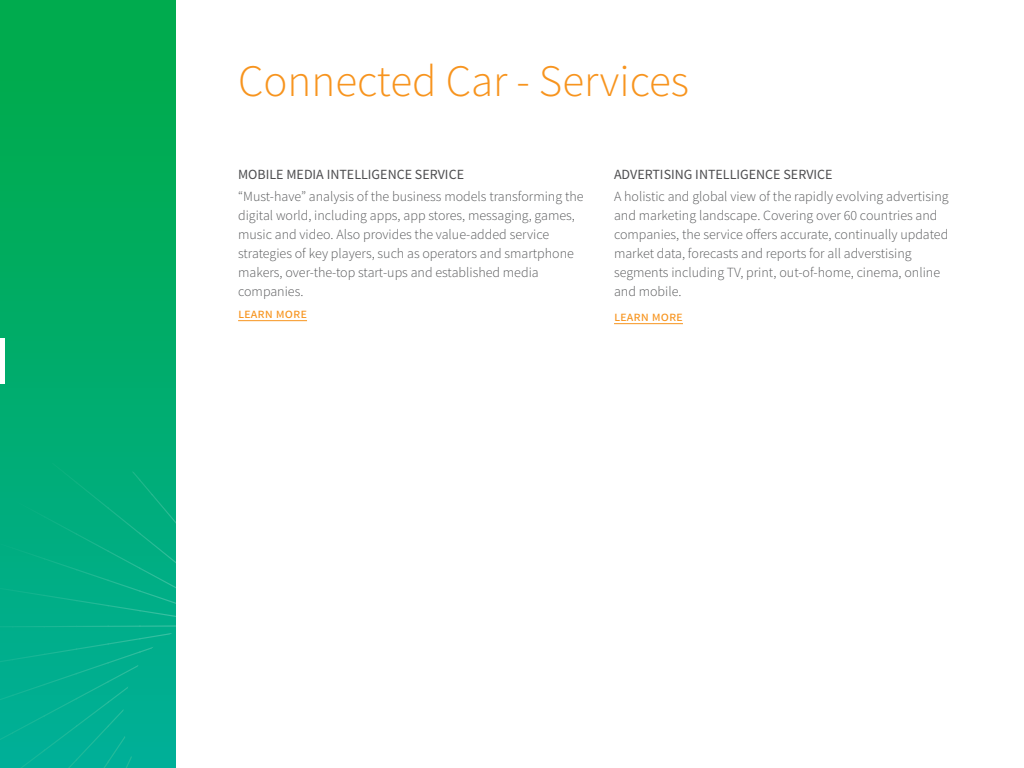
<style>
.page{position:relative;width:1024px;height:768px;background:#fff}
.page>*{position:absolute;margin:0;border:0;box-sizing:border-box;transform-origin:0 0}
.t1{font:300 45px "Source Sans Pro";color:#f7941e}
.t2{font:300 14px/19px "Source Sans Pro";color:#58595b}
.t3{font:14px "Source Sans Pro";color:#4d4d4f}
.t4{font:14px "Source Sans Pro";color:#f7941e}
</style>
<div class="page">
<svg style="left:0;top:0;width:176px;height:768px;background:#00ac61"></svg>
<img style="left:44px;top:463px;width:33px;height:305px">
<img style="left:76px;top:481px;width:32px;height:287px">
<img style="left:0;top:481px;width:13px;height:287px">
<img style="left:12px;top:499px;width:33px;height:269px">
<img style="left:108px;top:471px;width:33px;height:297px">
<img style="left:139px;top:494px;width:37px;height:159px">
<img style="left:139px;top:478px;width:14px;height:17px">
<hr style="left:238px;top:320px;width:69px;height:1px;background:#f7941e">
<hr style="left:614px;top:323px;width:69px;height:1px;background:#f7941e">
<hr style="left:0;top:339px;width:4px;height:45px;background:#fff">
<h1 class="t1" style="left:238px;top:54px;width:453px">Connected Car - Services</h1>
<p class="t3" style="left:238px;top:166px;width:227px">MOBILE MEDIA INTELLIGENCE SERVICE</p>
<p class="t2" style="left:238px;top:187px;width:347px">“Must-have” analysis of the business models transforming the digital world, including apps, app stores, messaging, games, music and video. Also provides the value-added service strategies of key players, such as operators and smartphone makers, over-the-top start-ups and established media companies.</p>
<p class="t4" style="left:238px;top:304px;width:70px">Learn more</p>
<p class="t3" style="left:614px;top:166px;width:220px">ADVERTISING INTELLIGENCE SERVICE</p>
<p class="t2" style="left:614px;top:187px;width:336px">A holistic and global view of the rapidly evolving advertising and marketing landscape. Covering over 60 countries and companies, the service offers accurate, continually updated market data, forecasts and reports for all adverstising segments including TV, print, out-of-home, cinema, online and mobile.</p>
<p class="t4" style="left:614px;top:307px;width:8px">LEARN</p>
<p class="t4" style="left:652px;top:307px;width:9px">MORE</p>
</div>
